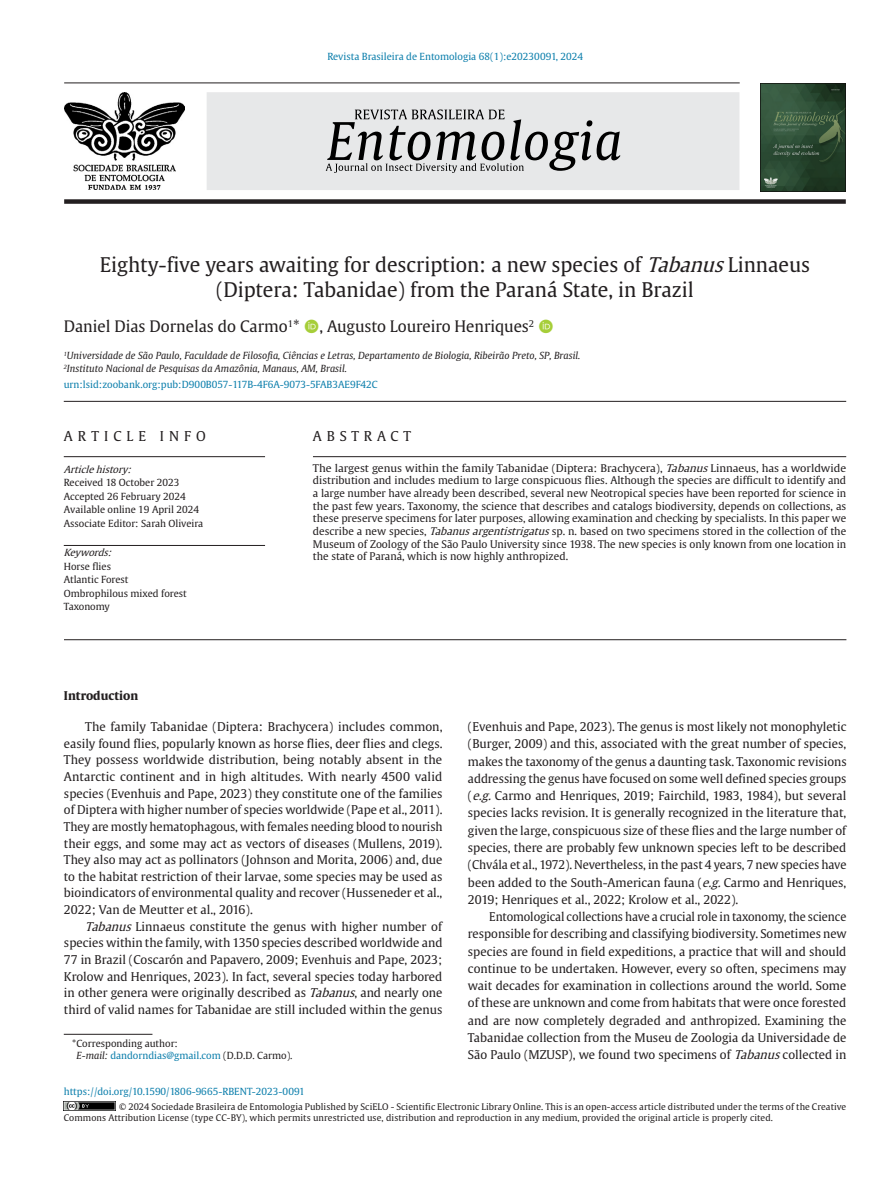
<style>
.page{position:relative;width:893px;height:1191px;background:#fff}
.page>*{position:absolute;margin:0;border:0;box-sizing:border-box;transform-origin:0 0}
.ArticleTitle{font:20.1px/24.2px "Gulliver";color:#231f20;text-align:center}
.Authors{font:15.75px "Gulliver";color:#231f20}
.ArticleInfoTitle{font:13.5px "Gulliver";letter-spacing:.38em;color:#231f20}
.AbstractTitle{font:13.5px "Gulliver";letter-spacing:.36em;color:#231f20}
.Paragraph{font:12px/16.6px "Gulliver";color:#231f20;text-align:justify}
.Paragraph-2{font:12px/17.2px "Gulliver";color:#231f20;text-align:justify;scale:.96 1}
.Heading1Alt{font:700 12px "Gulliver";color:#231f20}
.Abstract{font:10.5px/12.6px "Gulliver";color:#231f20;text-align:justify;scale:1.06 1}
.Affiliations{font:italic 9.75px "Gulliver";color:#231f20}
.AffiliationsAlt_Othe{font:9.75px "Gulliver";color:#0d7fac}
.History{font:9.75px/13.5px "Gulliver";color:#231f20}
.Keywords{font:9.75px/13.5px "Gulliver";color:#231f20}
.ArticleDOIAlt{font:9.75px "Gulliver";color:#0d7fac}
.Correspondence{font:9.75px "Gulliver";color:#0d7fac}
.fnEdited-by{font:9.75px "Gulliver";color:#231f20}
.Correspondence-2{font:9.75px "Gulliver";color:#231f20}
.HistoryTitle{font:italic 9.75px "Gulliver";color:#231f20}
.LicenseParaAlt{font:9px/10.8px "Gulliver";letter-spacing:.01em;color:#231f20}
.s1{font-style:italic}
.s2{font-style:italic;color:#231f20}
.s3{color:#231f20}
</style>
<div class="page">
<img style="left:64px;top:92px;width:121px;height:98px">
<hr style="left:64px;top:83px;width:676px;height:1px;background:#231f20">
<div style="left:207px;top:92px;width:532px;height:98px;background:#e7e8e9"></div>
<div style="left:64px;top:199px;width:782px;height:5px;background:#231f20"></div>
<img style="left:761px;top:84px;width:85px;height:107px">
<svg style="left:326px;top:109px;width:294px;height:64px"></svg>
<img style="left:64px;top:1101px;width:51px;height:9px">
<hr style="left:64px;top:639px;width:782px;height:1px;background:#231f20">
<hr style="left:64px;top:401px;width:782px;height:1px;background:#231f20">
<hr style="left:313px;top:456px;width:533px;height:1px;background:#231f20">
<hr style="left:64px;top:456px;width:201px;height:1px;background:#231f20">
<hr style="left:64px;top:545px;width:201px;height:1px;background:#231f20">
<hr style="left:64px;top:1034px;width:88px;height:1px;background:#231f20">
<p class="AffiliationsAlt_Othe" style="left:327px;top:50px;width:257px">Revista Brasileira de Entomologia 68(1):e20230091, 2024</p>
<p class="ArticleTitle" style="left:100px;top:253px;width:712px">Eighty-five years awaiting for description: a new species of <span class="s1">Tabanus</span>Linnaeus (Diptera: Tabanidae) from the Paraná State, in Brazil</p>
<p class="Authors" style="left:64px;top:317px;width:472px">Daniel Dias Dornelas do Carmo<sup>1</sup>* , Augusto Loureiro Henriques<sup>2</sup></p>
<p class="Affiliations" style="left:64px;top:349px;width:518px"><sup>1</sup>Universidade de São Paulo, Faculdade de Filosofia, Ciências e Letras, Departamento de Biologia, Ribeirão Preto, SP, Brasil.</p>
<p class="Affiliations" style="left:64px;top:363px;width:285px"><sup>2</sup>Instituto Nacional de Pesquisas da Amazônia, Manaus, AM, Brasil.</p>
<p class="AffiliationsAlt_Othe" style="left:64px;top:378px;width:315px">urn:lsid:zoobank.org:pub:D900B057-117B-4F6A-9073-5FAB3AE9F42C</p>
<p class="ArticleInfoTitle" style="left:64px;top:428px;width:143px">ARTICLE INFO</p>
<p class="HistoryTitle" style="left:64px;top:463px;width:72px">Articlehistory:</p>
<p class="History" style="left:64px;top:476px;width:137px">Received 18 October 2023<br>Accepted 26 February 2024<br>Available online 19 April 2024</p>
<p class="fnEdited-by" style="left:64px;top:517px;width:141px">Associate Editor: Sarah Oliveira</p>
<p class="Keywords" style="left:64px;top:546px;width:125px"><span class="s1">Keywords:<br></span>Horse flies<br>Atlantic Forest<br>Ombrophilous mixed forest<br>Taxonomy</p>
<p class="AbstractTitle" style="left:313px;top:428px;width:100px">ABSTRACT</p>
<p class="Abstract" style="left:313px;top:462px;width:505px">The largest genus within the family Tabanidae (Diptera: Brachycera), <span class="s1">Tabanus</span>Linnaeus, has a worldwide distribution and includes medium to large conspicuous flies. Although the species are difficult to identify and a large number have already been described, several new Neotropical species have been reported for science in the past few years. Taxonomy, the science that describes and catalogs biodiversity, depends on collections, as these preserve specimens for later purposes, allowing examination and checking by specialists. In this paper we describe a new species, <span class="s1">Tabanusargentistrigatus</span>sp. n. based on two specimens stored in the collection of the Museum of Zoology of the São Paulo University since 1938. The new species is only known from one location in the state of Paraná, which is now highly anthropized.</p>
<p class="Heading1Alt" style="left:64px;top:687px;width:76px">Introduction</p>
<p class="Paragraph" style="left:64px;top:718px;width:380px;text-indent:21px">The family Tabanidae (Diptera: Brachycera) includes common, easily found flies, popularly known as horse flies, deer flies and clegs.<br>They possess worldwide distribution, being notably absent in the Antarctic continent and in high altitudes. With nearly 4500 valid species (Evenhuis and Pape, 2023) they constitute one of the families of Diptera with higher number of species worldwide (Pape et al., 2011).<br>They are mostly hematophagous, with females needing blood to nourish their eggs, and some may act as vectors of diseases (Mullens, 2019).<br>They also may act as pollinators (Johnson and Morita, 2006) and, due to the habitat restriction of their larvae, some species may be used as bioindicators of environmental quality and recover (Husseneder et al., 2022; Van de Meutter et al., 2016).</p>
<p class="Paragraph" style="left:64px;top:918px;width:380px;text-indent:21px"><span class="s1">Tabanus</span>Linnaeus constitute the genus with higher number of species within the family, with 1350 species described worldwide and 77 in Brazil (Coscarón and Papavero, 2009; Evenhuis and Pape, 2023; Krolow and Henriques, 2023). In fact, several species today harbored in other genera were originally described as <span class="s1">Tabanus</span>, and nearly one third of valid names for Tabanidae are still included within the genus</p>
<p class="Correspondence-2" style="left:72px;top:1037px;width:107px">*Corresponding author:</p>
<p class="Correspondence" style="left:77px;top:1049px;width:218px"><span class="s2">E-mail:</span> dandorndias@gmail.com <span class="s3">(D.D.D. Carmo).</span></p>
<p class="Paragraph" style="left:468px;top:718px;width:380px;line-height:17.2px">(Evenhuis and Pape, 2023). The genus is most likely not monophyletic (Burger, 2009) and this, associated with the great number of species, makes the taxonomy of the genus a daunting task. Taxonomic revisions addressing the genus have focused on some well defined species groups (<span class="s1">e.g.</span>Carmo and Henriques, 2019; Fairchild, 1983, 1984), but several species lacks revision. It is generally recognized in the literature that, given the large, conspicuous size of these flies and the large number of species, there are probably few unknown species left to be described (Chvála et al., 1972). Nevertheless, in the past 4 years, 7 new species have been added to the South-American fauna (<span class="s1">e.g.</span>Carmo and Henriques, 2019; Henriques et al., 2022; Krolow et al., 2022).</p>
<p class="Paragraph-2" style="left:468px;top:908px;width:396px;text-indent:21px">Entomological collections have a crucial role in taxonomy, the science responsible for describing and classifying biodiversity. Sometimes new species are found in field expeditions, a practice that will and should continue to be undertaken. However, every so often, specimens may wait decades for examination in collections around the world. Some of these are unknown and come from habitats that were once forested and are now completely degraded and anthropized. Examining the Tabanidae collection from the Museu de Zoologia da Universidade de São Paulo (MZUSP), we found two specimens of <span class="s1">Tabanus</span>collected in</p>
<p class="ArticleDOIAlt" style="left:64px;top:1085px;width:243px">https://doi.org/10.1590/1806-9665-RBENT-2023-0091</p>
<p class="LicenseParaAlt" style="left:64px;top:1101px;width:784px;text-indent:55px">© 2024 Sociedade Brasileira de Entomologia Published by SciELO - Scientific Electronic Library Online. This is an open-access article distributed under the terms of the Creative<br>Commons Attribution License (type CC-BY), which permits unrestricted use, distribution and reproduction in any medium, provided the original article is properly cited.</p>
</div>
